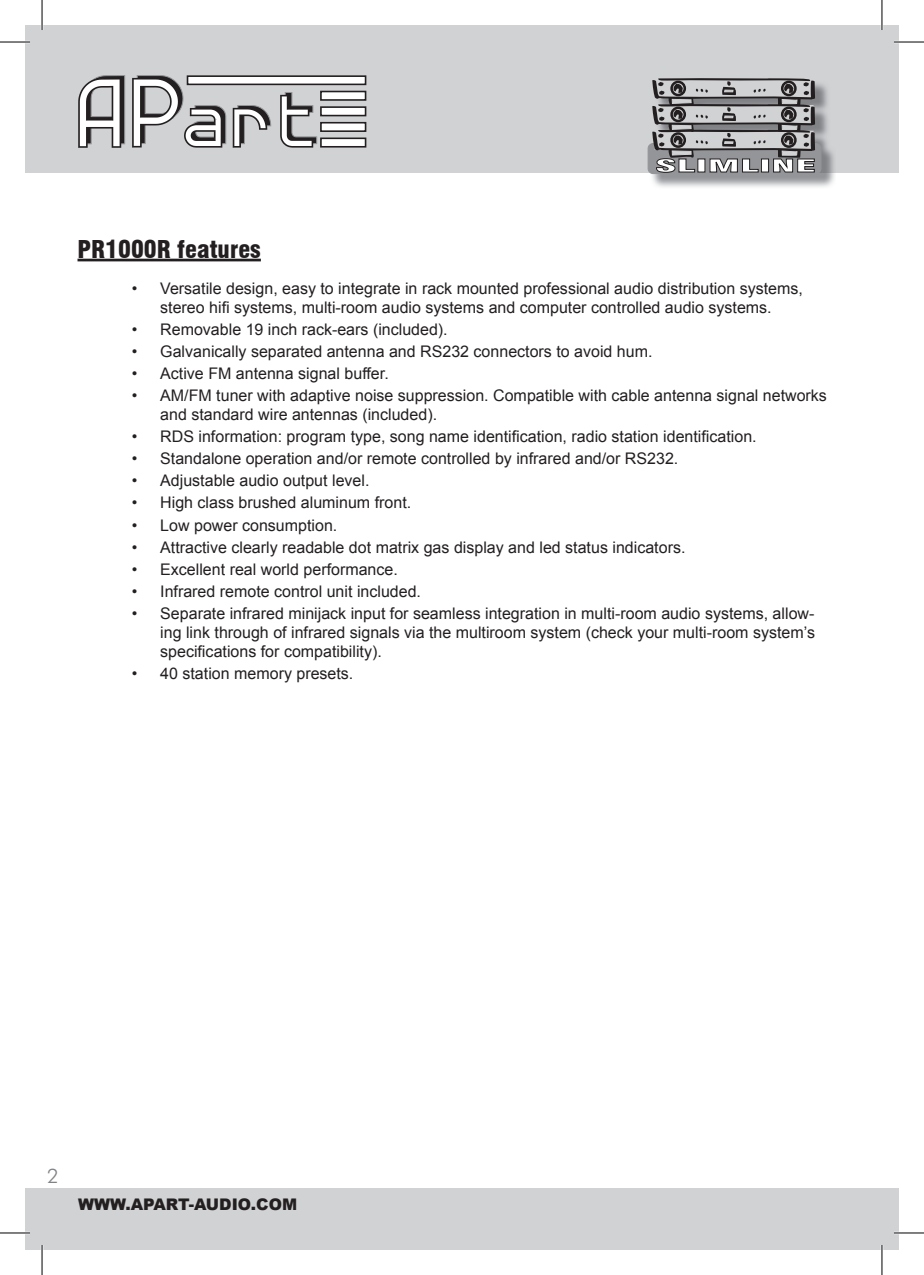
<style>
.page{position:relative;width:924px;height:1275px;background:#fff}
.page>*{position:absolute;margin:0;border:0;box-sizing:border-box;transform-origin:0 0}
.t1{font:900 condensed 24px "Swiss 721 BT";color:#231f20}
.t2{font:300 20px "Futura BT";color:#808285}
.t3{font:900 condensed 17.4px "Swiss 721 BT";color:#fff;scale:2.35 1}
.t4{font:16px/19.2px "Arial";color:#231f20;text-align:center}
.t5{font:900 16px "Arial";color:#231f20}
</style>
<div class="page">
<div style="left:25px;top:25px;width:856px;height:147px;background:#d1d2d4"></div>
<svg style="left:78px;top:75px;width:47px;height:73px"></svg>
<svg style="left:132px;top:75px;width:94px;height:73px"></svg>
<svg style="left:233px;top:105px;width:38px;height:43px"></svg>
<svg style="left:280px;top:92px;width:37px;height:56px"></svg>
<div style="left:187px;top:76px;width:178px;height:8px;background:#fff"></div>
<div style="left:187px;top:75px;width:179px;height:10px;border:2px solid #231f20"></div>
<div style="left:321px;top:91px;width:44px;height:9px;background:#fff"></div>
<div style="left:320px;top:91px;width:46px;height:10px;border:2px solid #231f20"></div>
<div style="left:321px;top:138px;width:44px;height:9px;background:#fff"></div>
<div style="left:320px;top:137px;width:46px;height:11px;border:2px solid #231f20"></div>
<div style="left:321px;top:107px;width:44px;height:9px;background:#fff"></div>
<div style="left:320px;top:106px;width:46px;height:10px;border:2px solid #231f20"></div>
<div style="left:321px;top:123px;width:44px;height:8px;background:#fff"></div>
<div style="left:320px;top:122px;width:46px;height:10px;border:2px solid #231f20"></div>
<div style="left:25px;top:1188px;width:856px;height:62px;background:#d1d2d4"></div>
<img style="left:652px;top:81px;width:183px;height:106px">
<div style="left:647px;top:143px;width:173px;height:31px;background:#939598;border-radius:5px"></div>
<div style="left:647px;top:143px;width:173px;height:31px;border:1px solid #939598;border-radius:5px"></div>
<svg style="left:652px;top:78px;width:162px;height:95px"></svg>
<div style="left:881px;top:25px;width:17px;height:147px;background:#d1d2d4"></div>
<div style="left:881px;top:1188px;width:17px;height:62px;background:#d1d2d4"></div>
<hr style="left:77px;top:259px;width:184px;height:2px;background:#231f20">
<hr style="left:0;top:41px;width:30px;height:2px;background:#fff">
<hr style="left:893px;top:41px;width:30px;height:2px;background:#fff">
<hr style="left:0;top:1231px;width:30px;height:3px;background:#fff">
<hr style="left:893px;top:1231px;width:30px;height:3px;background:#fff">
<hr style="left:41px;top:0;width:2px;height:30px;background:#fff">
<hr style="left:41px;top:1245px;width:2px;height:30px;background:#fff">
<hr style="left:880px;top:0;width:2px;height:30px;background:#fff">
<hr style="left:880px;top:1245px;width:2px;height:30px;background:#fff">
<hr style="left:0;top:42px;width:30px;height:1px;background:#000">
<hr style="left:893px;top:42px;width:30px;height:1px;background:#000">
<hr style="left:0;top:1232px;width:30px;height:1px;background:#000">
<hr style="left:893px;top:1232px;width:30px;height:1px;background:#000">
<hr style="left:42px;top:0;width:1px;height:30px;background:#000">
<hr style="left:42px;top:1245px;width:1px;height:30px;background:#000">
<hr style="left:881px;top:0;width:1px;height:30px;background:#000">
<hr style="left:881px;top:1245px;width:1px;height:30px;background:#000">
<h1 class="t1" style="left:77px;top:234px;width:185px">PR1000R features</h1>
<p class="t3" style="left:654px;top:155px;width:70px">SLIMLINE</p>
<p class="t4" style="left:132px;top:279px;width:672px">• Versatile design, easy to integrate in rack mounted professional audio distribution systems, stereo hifi systems, multi-room audio systems and computer controlled audio systems.</p>
<p class="t4" style="left:132px;top:320px;width:317px">• Removable 19 inch rack-ears (included).</p>
<p class="t4" style="left:132px;top:342px;width:522px">• Galvanically separated antenna and RS232 connectors to avoid hum.</p>
<p class="t4" style="left:132px;top:364px;width:258px">• Active FM antenna signal buffer.</p>
<p class="t4" style="left:160px;top:386px;width:668px;text-align:left;text-indent:-28px">• AM/FM tuner with adaptive noise suppression. Compatible with cable antenna signal networks and standard wire antennas (included).</p>
<p class="t4" style="left:132px;top:427px;width:626px">• RDS information: program type, song name identification, radio station identification.</p>
<p class="t4" style="left:132px;top:449px;width:547px">• Standalone operation and/or remote controlled by infrared and/or RS232.</p>
<p class="t4" style="left:132px;top:471px;width:239px">• Adjustable audio output level.</p>
<p class="t4" style="left:132px;top:493px;width:281px">• High class brushed aluminum front.</p>
<p class="t4" style="left:132px;top:515px;width:207px">• Low power consumption.</p>
<p class="t4" style="left:132px;top:537px;width:555px">• Attractive clearly readable dot matrix gas display and led status indicators.</p>
<p class="t4" style="left:132px;top:559px;width:267px">• Excellent real world performance.</p>
<p class="t4" style="left:132px;top:581px;width:290px">• Infrared remote control unit included.</p>
<p class="t4" style="left:160px;top:603px;width:656px;text-align:justify;text-indent:-28px">• Separate infrared minijack input for seamless integration in multi-room audio systems, allow&shy;ing link through of infrared signals via the multiroom system (check your multi-room system’s specifications for compatibility).</p>
<p class="t4" style="left:132px;top:664px;width:223px">• 40 station memory presets.</p>
<p class="t2" style="left:47px;top:1164px;width:13px">2</p>
<p class="t5" style="left:78px;top:1192px;width:220px">WWW.APART-AUDIO.COM</p>
</div>
